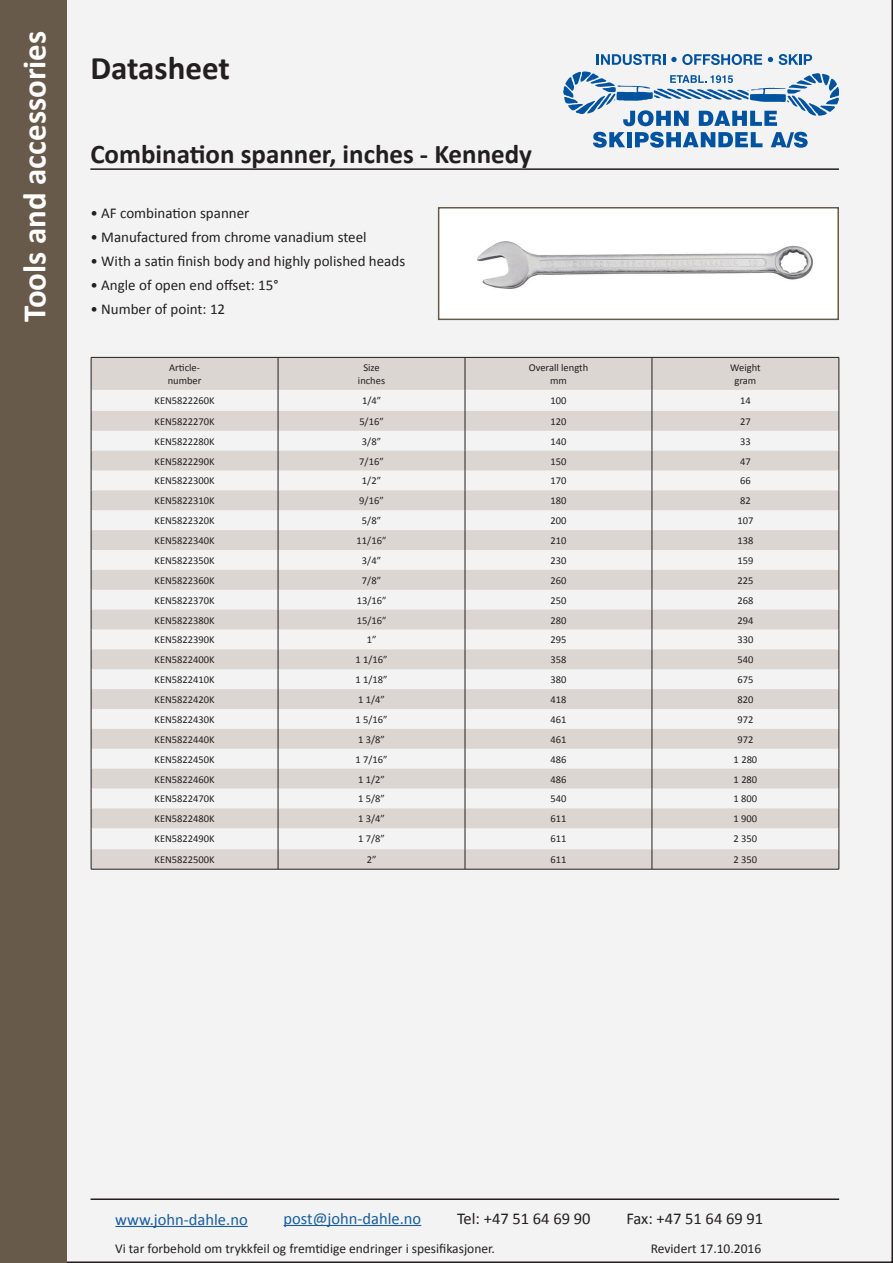
<style>
.page{position:relative;width:893px;height:1263px;background:#fff}
.page>*{position:absolute;margin:0;border:0;box-sizing:border-box;transform-origin:0 0}
.t1{font:700 33px "Calibri";color:#fff}
.t2{font:700 33px "Calibri";color:#231f20}
.t3{font:700 27px "Calibri";color:#231f20}
.t4{font:16.5px "Calibri";color:#175d9e}
.t5{font:16.5px "Calibri";color:#231f20}
.t6{font:15px "Calibri";color:#231f20}
.t7{font:13.5px "Calibri";color:#231f20}
.t8{font:10.5px/12.6px "Calibri";color:#231f20;text-align:center}
</style>
<div class="page">
<div style="left:67px;top:0;width:826px;height:1263px;background:#f3f3f3"></div>
<div style="left:0;top:0;width:67px;height:1263px;background:#685a4b"></div>
<div style="left:439px;top:208px;width:399px;height:111px;background:#fff"></div>
<img style="left:477px;top:241px;width:335px;height:48px">
<div style="left:438px;top:207px;width:401px;height:113px;border:2px solid #685a4b"></div>
<svg style="left:92px;top:358px;width:747px;height:511px;fill:#dcd6d2"></svg>
<hr style="left:91px;top:357px;width:187px;height:1px;background:#231f20">
<hr style="left:91px;top:358px;width:1px;height:32px;background:#231f20">
<hr style="left:278px;top:357px;width:187px;height:1px;background:#231f20">
<hr style="left:278px;top:358px;width:1px;height:32px;background:#231f20">
<hr style="left:465px;top:357px;width:187px;height:1px;background:#231f20">
<hr style="left:465px;top:358px;width:1px;height:32px;background:#231f20">
<hr style="left:652px;top:357px;width:187px;height:1px;background:#231f20">
<hr style="left:652px;top:358px;width:1px;height:32px;background:#231f20">
<hr style="left:839px;top:358px;width:1px;height:32px;background:#231f20">
<svg style="left:91px;top:390px;width:1px;height:479px"></svg>
<svg style="left:278px;top:390px;width:1px;height:479px"></svg>
<svg style="left:465px;top:390px;width:1px;height:479px"></svg>
<svg style="left:652px;top:390px;width:1px;height:479px"></svg>
<svg style="left:839px;top:390px;width:1px;height:479px"></svg>
<hr style="left:91px;top:869px;width:187px;height:1px;background:#231f20">
<hr style="left:278px;top:869px;width:187px;height:1px;background:#231f20">
<hr style="left:465px;top:869px;width:187px;height:1px;background:#231f20">
<hr style="left:652px;top:869px;width:187px;height:1px;background:#231f20">
<hr style="left:90px;top:168px;width:749px;height:2px;background:#231f20">
<svg style="left:564px;top:71px;width:275px;height:55px"></svg>
<svg style="left:593px;top:132px;width:32px;height:16px"></svg>
<div style="left:627px;top:132px;width:5px;height:15px;background:#0153a0"></div>
<svg style="left:635px;top:132px;width:127px;height:16px"></svg>
<svg style="left:771px;top:132px;width:37px;height:16px"></svg>
<svg style="left:597px;top:54px;width:68px;height:11px"></svg>
<svg style="left:671px;top:54px;width:91px;height:11px"></svg>
<svg style="left:768px;top:57px;width:5px;height:5px"></svg>
<svg style="left:779px;top:54px;width:33px;height:11px"></svg>
<hr style="left:91px;top:1198px;width:748px;height:2px;background:#231f20">
<hr style="left:115px;top:1226px;width:133px;height:1px;background:#175d9e">
<hr style="left:284px;top:1225px;width:137px;height:1px;background:#175d9e">
<h1 class="t1" style="left:14px;top:322px;width:293px;rotate:-90deg">Tools and accessories</h1>
<h1 class="t2" style="left:90px;top:47px;width:141px">Datasheet</h1>
<h2 class="t3" style="left:90px;top:137px;width:443px">Combination spanner, inches - Kennedy</h2>
<h3 class="t6" style="left:90px;top:204px;width:161px">• AF combination spanner</h3>
<h3 class="t6" style="left:90px;top:228px;width:278px">• Manufactured from chrome vanadium steel</h3>
<h3 class="t6" style="left:90px;top:252px;width:316px">• With a satin finish body and highly polished heads</h3>
<h3 class="t6" style="left:90px;top:276px;width:190px">• Angle of open end offset: 15°</h3>
<h3 class="t6" style="left:90px;top:300px;width:136px">• Number of point: 12</h3>
<p class="t8" style="left:168px;top:361px;width:35px;text-align:left">Article&shy;number</p>
<p class="t8" style="left:358px;top:361px;width:29px">Size inches</p>
<p class="t8" style="left:529px;top:361px;width:61px">Overall length mm</p>
<p class="t8" style="left:730px;top:361px;width:32px">Weight gram</p>
<p class="t8" style="left:155px;top:394px;width:62px">KEN5822260K</p>
<p class="t8" style="left:362px;top:394px;width:21px">1/4”</p>
<p class="t8" style="left:550px;top:394px;width:17px">100</p>
<p class="t8" style="left:740px;top:394px;width:12px">14</p>
<p class="t8" style="left:155px;top:415px;width:62px">KEN5822270K</p>
<p class="t8" style="left:359px;top:415px;width:26px">5/16”</p>
<p class="t8" style="left:550px;top:415px;width:17px">120</p>
<p class="t8" style="left:740px;top:415px;width:12px">27</p>
<p class="t8" style="left:155px;top:435px;width:62px">KEN5822280K</p>
<p class="t8" style="left:362px;top:435px;width:21px">3/8”</p>
<p class="t8" style="left:550px;top:435px;width:17px">140</p>
<p class="t8" style="left:740px;top:435px;width:12px">33</p>
<p class="t8" style="left:155px;top:455px;width:62px">KEN5822290K</p>
<p class="t8" style="left:359px;top:455px;width:26px">7/16”</p>
<p class="t8" style="left:550px;top:455px;width:17px">150</p>
<p class="t8" style="left:740px;top:455px;width:12px">47</p>
<p class="t8" style="left:155px;top:475px;width:62px">KEN5822300K</p>
<p class="t8" style="left:362px;top:475px;width:21px">1/2”</p>
<p class="t8" style="left:550px;top:475px;width:17px">170</p>
<p class="t8" style="left:740px;top:475px;width:12px">66</p>
<p class="t8" style="left:155px;top:494px;width:62px">KEN5822310K</p>
<p class="t8" style="left:359px;top:494px;width:26px">9/16”</p>
<p class="t8" style="left:550px;top:494px;width:17px">180</p>
<p class="t8" style="left:740px;top:494px;width:12px">82</p>
<p class="t8" style="left:155px;top:514px;width:62px">KEN5822320K</p>
<p class="t8" style="left:362px;top:514px;width:21px">5/8”</p>
<p class="t8" style="left:550px;top:514px;width:17px">200</p>
<p class="t8" style="left:737px;top:514px;width:17px">107</p>
<p class="t8" style="left:155px;top:534px;width:62px">KEN5822340K</p>
<p class="t8" style="left:357px;top:534px;width:31px">11/16”</p>
<p class="t8" style="left:550px;top:534px;width:17px">210</p>
<p class="t8" style="left:737px;top:534px;width:17px">138</p>
<p class="t8" style="left:155px;top:554px;width:62px">KEN5822350K</p>
<p class="t8" style="left:362px;top:554px;width:21px">3/4”</p>
<p class="t8" style="left:550px;top:554px;width:17px">230</p>
<p class="t8" style="left:737px;top:554px;width:17px">159</p>
<p class="t8" style="left:155px;top:574px;width:62px">KEN5822360K</p>
<p class="t8" style="left:362px;top:574px;width:21px">7/8”</p>
<p class="t8" style="left:550px;top:574px;width:17px">260</p>
<p class="t8" style="left:737px;top:574px;width:17px">225</p>
<p class="t8" style="left:155px;top:594px;width:62px">KEN5822370K</p>
<p class="t8" style="left:357px;top:594px;width:31px">13/16”</p>
<p class="t8" style="left:550px;top:594px;width:17px">250</p>
<p class="t8" style="left:737px;top:594px;width:17px">268</p>
<p class="t8" style="left:155px;top:614px;width:62px">KEN5822380K</p>
<p class="t8" style="left:357px;top:614px;width:31px">15/16”</p>
<p class="t8" style="left:550px;top:614px;width:17px">280</p>
<p class="t8" style="left:737px;top:614px;width:17px">294</p>
<p class="t8" style="left:155px;top:634px;width:62px">KEN5822390K</p>
<p class="t8" style="left:367px;top:634px;width:11px">1”</p>
<p class="t8" style="left:550px;top:634px;width:17px">295</p>
<p class="t8" style="left:737px;top:634px;width:17px">330</p>
<p class="t8" style="left:155px;top:653px;width:62px">KEN5822400K</p>
<p class="t8" style="left:355px;top:653px;width:34px">1 1/16”</p>
<p class="t8" style="left:550px;top:653px;width:17px">358</p>
<p class="t8" style="left:737px;top:653px;width:17px">540</p>
<p class="t8" style="left:155px;top:673px;width:62px">KEN5822410K</p>
<p class="t8" style="left:355px;top:673px;width:34px">1 1/18”</p>
<p class="t8" style="left:550px;top:673px;width:17px">380</p>
<p class="t8" style="left:737px;top:673px;width:17px">675</p>
<p class="t8" style="left:155px;top:693px;width:62px">KEN5822420K</p>
<p class="t8" style="left:358px;top:693px;width:28px">1 1/4”</p>
<p class="t8" style="left:550px;top:693px;width:17px">418</p>
<p class="t8" style="left:737px;top:693px;width:17px">820</p>
<p class="t8" style="left:155px;top:713px;width:62px">KEN5822430K</p>
<p class="t8" style="left:355px;top:713px;width:34px">1 5/16”</p>
<p class="t8" style="left:550px;top:713px;width:17px">461</p>
<p class="t8" style="left:737px;top:713px;width:17px">972</p>
<p class="t8" style="left:155px;top:733px;width:62px">KEN5822440K</p>
<p class="t8" style="left:358px;top:733px;width:28px">1 3/8”</p>
<p class="t8" style="left:550px;top:733px;width:17px">461</p>
<p class="t8" style="left:737px;top:733px;width:17px">972</p>
<p class="t8" style="left:155px;top:753px;width:62px">KEN5822450K</p>
<p class="t8" style="left:355px;top:753px;width:34px">1 7/16”</p>
<p class="t8" style="left:551px;top:753px;width:17px">486</p>
<p class="t8" style="left:734px;top:753px;width:25px">1 280</p>
<p class="t8" style="left:155px;top:773px;width:62px">KEN5822460K</p>
<p class="t8" style="left:358px;top:773px;width:28px">1 1/2”</p>
<p class="t8" style="left:550px;top:773px;width:17px">486</p>
<p class="t8" style="left:734px;top:773px;width:25px">1 280</p>
<p class="t8" style="left:155px;top:793px;width:62px">KEN5822470K</p>
<p class="t8" style="left:358px;top:793px;width:28px">1 5/8”</p>
<p class="t8" style="left:550px;top:793px;width:17px">540</p>
<p class="t8" style="left:734px;top:793px;width:25px">1 800</p>
<p class="t8" style="left:155px;top:812px;width:62px">KEN5822480K</p>
<p class="t8" style="left:358px;top:812px;width:28px">1 3/4”</p>
<p class="t8" style="left:550px;top:812px;width:17px">611</p>
<p class="t8" style="left:734px;top:812px;width:25px">1 900</p>
<p class="t8" style="left:155px;top:832px;width:62px">KEN5822490K</p>
<p class="t8" style="left:358px;top:832px;width:28px">1 7/8”</p>
<p class="t8" style="left:550px;top:832px;width:17px">611</p>
<p class="t8" style="left:734px;top:832px;width:25px">2 350</p>
<p class="t8" style="left:155px;top:853px;width:62px">KEN5822500K</p>
<p class="t8" style="left:367px;top:853px;width:11px">2”</p>
<p class="t8" style="left:550px;top:853px;width:17px">611</p>
<p class="t8" style="left:734px;top:853px;width:25px">2 350</p>
<h3 class="t4" style="left:115px;top:1209px;width:134px">www.john-dahle.no</h3>
<h3 class="t4" style="left:284px;top:1208px;width:139px">post@john-dahle.no</h3>
<h3 class="t5" style="left:457px;top:1208px;width:135px">Tel: +47 51 64 69 90</h3>
<h3 class="t5" style="left:626px;top:1208px;width:138px">Fax: +47 51 64 69 91</h3>
<p class="t7" style="left:115px;top:1239px;width:381px">Vi tar forbehold om trykkfeil og fremtidige endringer i spesifikasjoner.</p>
<p class="t7" style="left:651px;top:1239px;width:112px">Revidert 17.10.2016</p>
</div>
